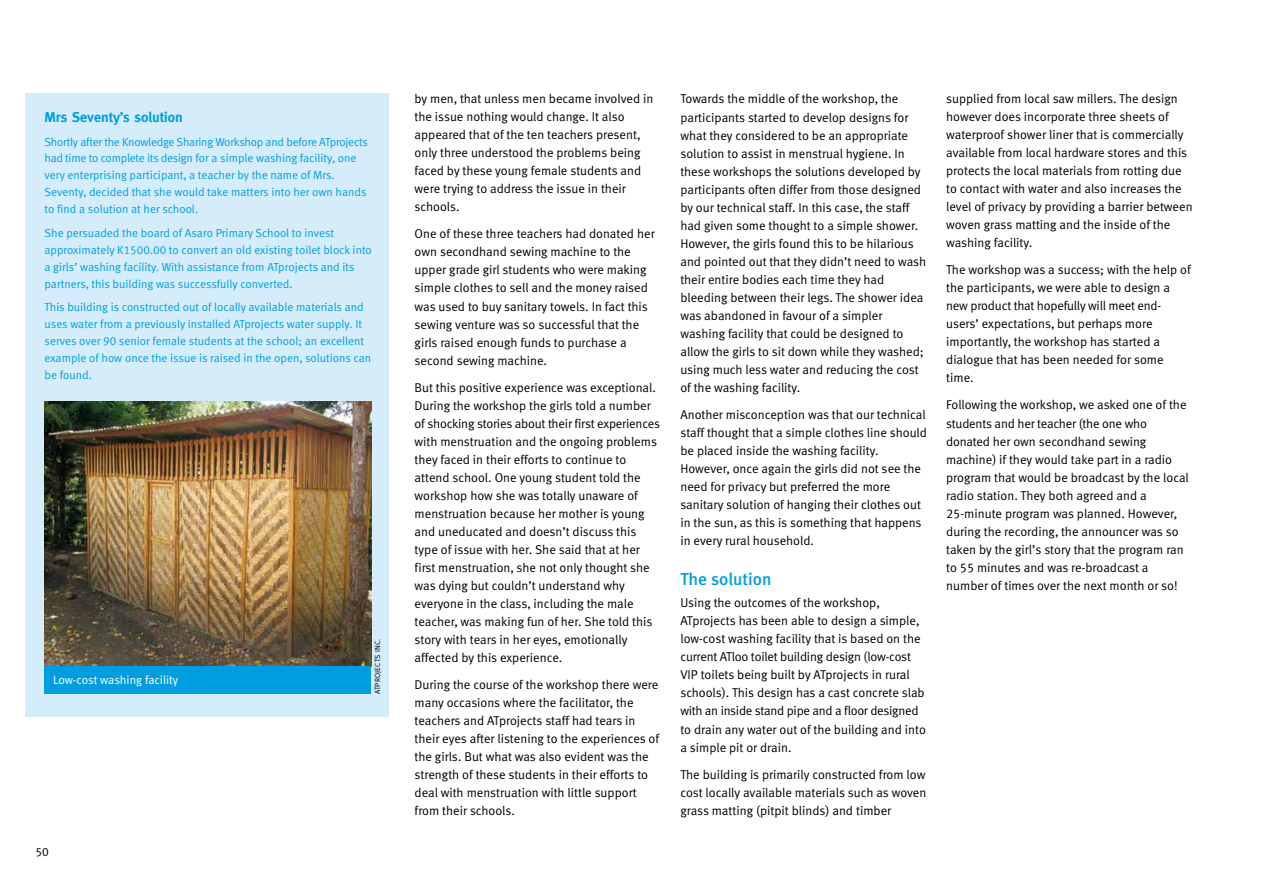
<style>
.page{position:relative;width:1263px;height:893px;background:#fff}
.page>*{position:absolute;margin:0;border:0;box-sizing:border-box;transform-origin:0 0}
.t1{font:17.25px "Meta Medium CELF";color:#009ee0}
.t2{font:700 14.25px "Meta";color:#009ee0}
.t3{font:12.75px/18px "Meta Normal CELF";color:#000}
.t4{font:12px "Meta Normal CELF";letter-spacing:-.005em;color:#fff}
.t5{font:12px "Meta Normal CELF";color:#000}
.t6{font:11.7px/17px "Meta Normal CELF";letter-spacing:-.005em;color:#009ee0}
.t7{font:7.5px "Meta Normal CELF";color:#000}
</style>
<div class="page">
<div style="left:26px;top:94px;width:363px;height:623px;background:#d5edfa"></div>
<img style="left:45px;top:402px;width:326px;height:265px">
<div style="left:45px;top:667px;width:326px;height:27px;background:#009ee0"></div>
<p class="t2" style="left:45px;top:109px;width:140px">Mrs Seventy’s solution</p>
<p class="t6" style="left:45px;top:133px;width:325px">Shortly after the Knowledge Sharing Workshop and before ATprojects had time to complete its design for a simple washing facility, one very enterprising participant, a teacher by the name of Mrs.<br>Seventy, decided that she would take matters into her own hands to find a solution at her school.</p>
<p class="t6" style="left:45px;top:224px;width:329px">She persuaded the board of Asaro Primary School to invest approximately K1500.00 to convert an old existing toilet block into a girls’ washing facility. With assistance from ATprojects and its partners, this building was successfully converted.</p>
<p class="t6" style="left:45px;top:298px;width:328px">This building is constructed out of locally available materials and uses water from a previously installed ATprojects water supply. It serves over 90 senior female students at the school; an excellent example of how once the issue is raised in the open, solutions can be found.</p>
<p class="t4" style="left:53px;top:673px;width:127px">Low-cost washing facility</p>
<p class="t5" style="left:36px;top:844px;width:15px">50</p>
<p class="t7" style="left:373px;top:694px;width:57px;rotate:-90deg">ATprojects Inc.</p>
<p class="t3" style="left:415px;top:90px;width:240px">by men, that unless men became involved in the issue nothing would change. It also appeared that of the ten teachers present, only three understood the problems being faced by these young female students and were trying to address the issue in their schools.</p>
<p class="t3" style="left:415px;top:225px;width:242px">One of these three teachers had donated her own secondhand sewing machine to the upper grade girl students who were making simple clothes to sell and the money raised was used to buy sanitary towels. In fact this sewing venture was so successful that the girls raised enough funds to purchase a second sewing machine.</p>
<p class="t3" style="left:415px;top:378px;width:247px">But this positive experience was exceptional.<br>During the workshop the girls told a number of shocking stories about their first experiences with menstruation and the ongoing problems they faced in their efforts to continue to attend school. One young student told the workshop how she was totally unaware of menstruation because her mother is young and uneducated and doesn’t discuss this type of issue with her. She said that at her first menstruation, she not only thought she was dying but couldn’t understand why everyone in the class, including the male teacher, was making fun of her. She told this story with tears in her eyes, emotionally affected by this experience.</p>
<p class="t3" style="left:415px;top:675px;width:246px">During the course of the workshop there were many occasions where the facilitator, the teachers and ATprojects staff had tears in their eyes after listening to the experiences of the girls. But what was also evident was the strength of these students in their efforts to deal with menstruation with little support from their schools.</p>
<p class="t3" style="left:680px;top:90px;width:247px">Towards the middle of the workshop, the participants started to develop designs for what they considered to be an appropriate solution to assist in menstrual hygiene. In these workshops the solutions developed by participants often differ from those designed by our technical staff. In this case, the staff had given some thought to a simple shower.<br>However, the girls found this to be hilarious and pointed out that they didn’t need to wash their entire bodies each time they had bleeding between their legs. The shower idea was abandoned in favour of a simpler washing facility that could be designed to allow the girls to sit down while they washed; using much less water and reducing the cost of the washing facility.</p>
<p class="t3" style="left:680px;top:405px;width:248px">Another misconception was that our technical staff thought that a simple clothes line should be placed inside the washing facility.<br>However, once again the girls did not see the need for privacy but preferred the more sanitary solution of hanging their clothes out in the sun, as this is something that happens in every rural household.</p>
<h1 class="t1" style="left:680px;top:568px;width:93px">The solution</h1>
<p class="t3" style="left:680px;top:594px;width:247px">Using the outcomes of the workshop, ATprojects has been able to design a simple, low-cost washing facility that is based on the current ATloo toilet building design (low-cost VIP toilets being built by ATprojects in rural schools). This design has a cast concrete slab with an inside stand pipe and a floor designed to drain any water out of the building and into a simple pit or drain.</p>
<p class="t3" style="left:680px;top:765px;width:247px;text-align:justify">The building is primarily constructed from low cost locally available materials such as woven grass matting (pitpit blinds) and timber</p>
<p class="t3" style="left:946px;top:90px;width:248px">supplied from local saw millers. The design however does incorporate three sheets of waterproof shower liner that is commercially available from local hardware stores and this protects the local materials from rotting due to contact with water and also increases the level of privacy by providing a barrier between woven grass matting and the inside of the washing facility.</p>
<p class="t3" style="left:946px;top:261px;width:246px">The workshop was a success; with the help of the participants, we were able to design a new product that hopefully will meet end&shy;users’ expectations, but perhaps more importantly, the workshop has started a dialogue that has been needed for some time.</p>
<p class="t3" style="left:946px;top:396px;width:244px">Following the workshop, we asked one of the students and her teacher (the one who donated her own secondhand sewing machine) if they would take part in a radio program that would be broadcast by the local radio station. They both agreed and a 25-minute program was planned. However, during the recording, the announcer was so taken by the girl’s story that the program ran to 55 minutes and was re-broadcast a number of times over the next month or so!</p>
</div>
